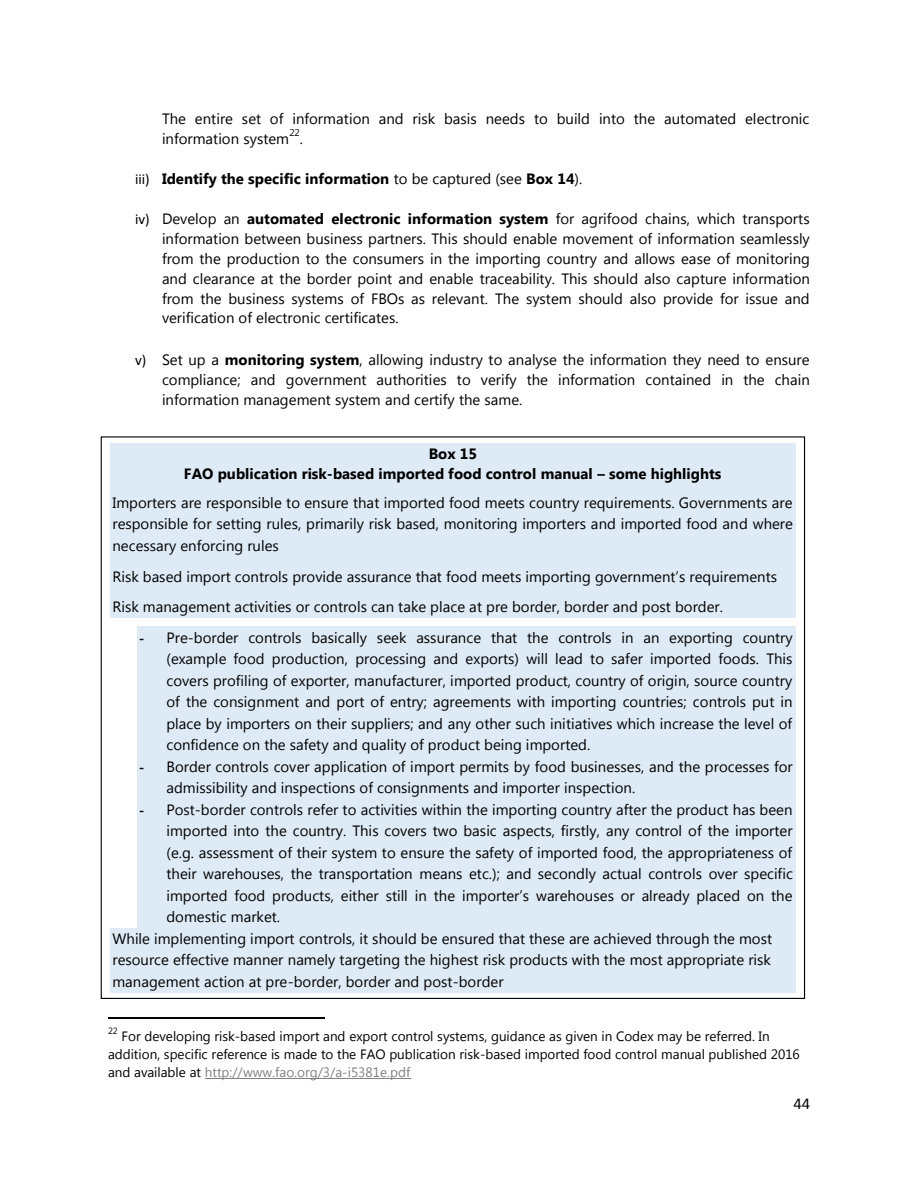
<style>
.page{position:relative;width:918px;height:1188px;background:#fff}
.page>*{position:absolute;margin:0;border:0;box-sizing:border-box;transform-origin:0 0}
.t1{font:16.5px "Calibri";color:#000}
.t2{font:15px/20px "Segoe UI";color:#000;text-align:justify}
.t3{font:700 15px/20px "Segoe UI";color:#000;text-align:center}
.t4{font:13.5px/17.9px "Segoe UI";color:#000}
.t5{font:9.75px "Segoe UI";color:#000}
.t6{font:9px "Segoe UI";color:#000}
.s1{font-family:"Calibri";font-weight:400}
.s2{font-weight:400}
.s3{font-family:"Calibri"}
.s4{font-weight:700}
.s5{font-family:"Calibri";font-weight:700}
.s6{color:#808080}
</style>
<div class="page">
<div style="left:110px;top:443px;width:685px;height:20px;background:#deeaf6"></div>
<div style="left:110px;top:463px;width:685px;height:20px;background:#deeaf6"></div>
<div style="left:110px;top:483px;width:685px;height:30px;background:#deeaf6"></div>
<div style="left:110px;top:513px;width:685px;height:22px;background:#deeaf6"></div>
<div style="left:110px;top:535px;width:685px;height:21px;background:#deeaf6"></div>
<div style="left:110px;top:556px;width:685px;height:31px;background:#deeaf6"></div>
<div style="left:110px;top:587px;width:685px;height:31px;background:#deeaf6"></div>
<div style="left:137px;top:627px;width:658px;height:21px;background:#deeaf6"></div>
<div style="left:137px;top:648px;width:658px;height:22px;background:#deeaf6"></div>
<div style="left:137px;top:670px;width:658px;height:21px;background:#deeaf6"></div>
<div style="left:137px;top:691px;width:658px;height:22px;background:#deeaf6"></div>
<div style="left:137px;top:713px;width:658px;height:21px;background:#deeaf6"></div>
<div style="left:137px;top:734px;width:658px;height:22px;background:#deeaf6"></div>
<div style="left:137px;top:756px;width:658px;height:21px;background:#deeaf6"></div>
<div style="left:137px;top:777px;width:658px;height:22px;background:#deeaf6"></div>
<div style="left:137px;top:799px;width:658px;height:21px;background:#deeaf6"></div>
<div style="left:137px;top:820px;width:658px;height:22px;background:#deeaf6"></div>
<div style="left:137px;top:842px;width:658px;height:21px;background:#deeaf6"></div>
<div style="left:137px;top:863px;width:658px;height:22px;background:#deeaf6"></div>
<div style="left:137px;top:885px;width:658px;height:21px;background:#deeaf6"></div>
<div style="left:137px;top:906px;width:658px;height:22px;background:#deeaf6"></div>
<div style="left:110px;top:928px;width:685px;height:21px;background:#deeaf6"></div>
<div style="left:110px;top:949px;width:685px;height:22px;background:#deeaf6"></div>
<div style="left:110px;top:971px;width:685px;height:21px;background:#deeaf6"></div>
<hr style="left:108px;top:1018px;width:216px;height:1px;background:#000">
<hr style="left:205px;top:1078px;width:205px;height:1px;background:#808080">
<p class="t2" style="left:162px;top:108px;width:649px">The entire set of information and risk basis needs to build into the automated electronic information system</p>
<p class="t5" style="left:289px;top:126px;width:12px">22</p>
<p class="t2" style="left:300px;top:128px;width:5px">.</p>
<p class="t3" style="left:135px;top:167px;width:449px"><span class="s1">iii)</span> Identify the specific information <span class="s2">to be captured (see</span> Box 14<span class="s2">).</span></p>
<p class="t2" style="left:162px;top:207px;width:649px;text-indent:-27px"><span class="s3">iv)</span> Develop an <span class="s4">automated electronic information system</span> for agrifood chains, which transports information between business partners. This should enable movement of information seamlessly from the production to the consumers in the importing country and allows ease of monitoring and clearance at the border point and enable traceability. This should also capture information from the business systems of FBOs as relevant. The system should also provide for issue and verification of electronic certificates.</p>
<p class="t2" style="left:162px;top:349px;width:649px;text-indent:-27px"><span class="s3">v)</span> Set up a <span class="s4">monitoring system</span>, allowing industry to analyse the information they need to ensure compliance; and government authorities to verify the information contained in the chain information management system and certify the same.</p>
<p class="t3" style="left:184px;top:442px;width:539px">Box 15<br>FAO publication risk-based imported food control manual – some highlights</p>
<p class="t2" style="left:113px;top:491px;width:682px;line-height:21.5px">Importers are responsible to ensure that imported food meets country requirements. Governments are responsible for setting rules, primarily risk based, monitoring importers and imported food and where necessary enforcing rules</p>
<p class="t2" style="left:113px;top:560px;width:666px;line-height:30.6px">Risk based import controls provide assurance that food meets importing government’s requirements<br>Risk management activities or controls can take place at pre border, border and post border.</p>
<p class="t2" style="left:167px;top:625px;width:628px;line-height:21.6px;text-indent:-27px"><span class="s5">-</span> Pre-border controls basically seek assurance that the controls in an exporting country (example food production, processing and exports) will lead to safer imported foods. This covers profiling of exporter, manufacturer, imported product, country of origin, source country of the consignment and port of entry; agreements with importing countries; controls put in place by importers on their suppliers; and any other such initiatives which increase the level of confidence on the safety and quality of product being imported.</p>
<p class="t2" style="left:167px;top:755px;width:628px;line-height:21.5px;text-indent:-27px"><span class="s5">-</span> Border controls cover application of import permits by food businesses, and the processes for admissibility and inspections of consignments and importer inspection.</p>
<p class="t2" style="left:140px;top:798px;width:655px"><span class="s5">-</span> Post-border controls refer to activities within the importing country after the product has been</p>
<p class="t2" style="left:167px;top:820px;width:628px">imported into the country. This covers two basic aspects, firstly, any control of the importer</p>
<p class="t2" style="left:167px;top:841px;width:627px">(e.g. assessment of their system to ensure the safety of imported food, the appropriateness of</p>
<p class="t2" style="left:167px;top:863px;width:628px">their warehouses, the transportation means etc.); and secondly actual controls over specific</p>
<p class="t2" style="left:167px;top:885px;width:628px">imported food products, either still in the importer’s warehouses or already placed on the</p>
<p class="t2" style="left:167px;top:906px;width:115px">domestic market.</p>
<p class="t2" style="left:113px;top:928px;width:661px">While implementing import controls, it should be ensured that these are achieved through the most</p>
<p class="t2" style="left:113px;top:949px;width:660px">resource effective manner namely targeting the highest risk products with the most appropriate risk</p>
<p class="t2" style="left:113px;top:971px;width:393px">management action at pre-border, border and post-border</p>
<p class="t6" style="left:108px;top:1024px;width:11px">22</p>
<p class="t4" style="left:108px;top:1026px;width:693px;text-indent:14px">For developing risk-based import and export control systems, guidance as given in Codex may be referred. In addition, specific reference is made to the FAO publication risk-based imported food control manual published 2016 and available at <span class="s6">http://www.fao.org/3/a-i5381e.pdf</span></p>
<p class="t1" style="left:793px;top:1097px;width:18px">44</p>
</div>
